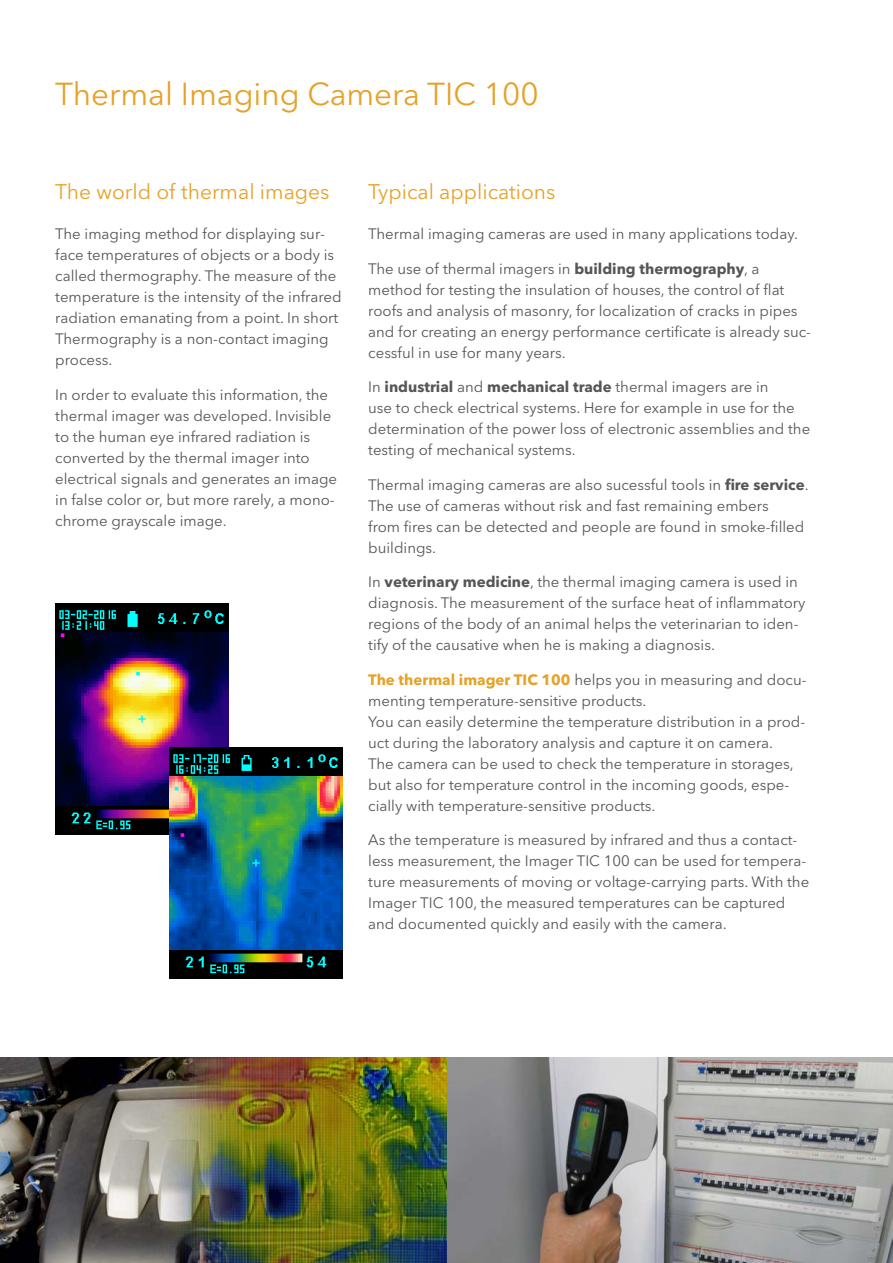
<style>
.page{position:relative;width:893px;height:1263px;background:#fff}
.page>*{position:absolute;margin:0;border:0;box-sizing:border-box;transform-origin:0 0}
.t1{font:31.5px "Avenir Next LT Pro";color:#e5a227}
.t2{font:21px "Avenir Next LT Pro";color:#e5a227}
.t3{font:15px/21px "Avenir Next LT Pro";color:#565655}
.s1{font-weight:700}
.s2{font-weight:700;color:#e5a227}
</style>
<div class="page">
<img style="left:55px;top:604px;width:173px;height:230px">
<img style="left:170px;top:748px;width:173px;height:230px">
<img style="left:446px;top:1057px;width:447px;height:206px">
<img style="left:0;top:1057px;width:446px;height:206px">
<h1 class="t1" style="left:55px;top:75px;width:485px">Thermal Imaging Camera TIC 100</h1>
<h2 class="t2" style="left:55px;top:179px;width:276px">The world of thermal images</h2>
<p class="t3" style="left:55px;top:224px;width:288px">The imaging method for displaying sur&shy;face temperatures of objects or a body is called thermography. The measure of the temperature is the intensity of the infrared radiation emanating from a point. In short Thermography is a non-contact imaging process.</p>
<p class="t3" style="left:55px;top:384px;width:283px">In order to evaluate this information, the thermal imager was developed. Invisible to the human eye infrared radiation is converted by the thermal imager into electrical signals and generates an image in false color or, but more rarely, a mono&shy;chrome grayscale image.</p>
<h2 class="t2" style="left:368px;top:179px;width:189px">Typical applications</h2>
<p class="t3" style="left:368px;top:224px;width:431px">Thermal imaging cameras are used in many applications today.</p>
<p class="t3" style="left:368px;top:258px;width:444px">The use of thermal imagers in <span class="s1">building thermography</span>, a method for testing the insulation of houses, the control of flat roofs and analysis of masonry, for localization of cracks in pipes and for creating an energy performance certificate is already suc&shy;cessful in use for many years.</p>
<p class="t3" style="left:368px;top:377px;width:443px">In <span class="s1">industrial</span> and <span class="s1">mechanical trade</span> thermal imagers are in<br>use to check electrical systems. Here for example in use for the determination of the power loss of electronic assemblies and the testing of mechanical systems.</p>
<p class="t3" style="left:368px;top:474px;width:442px">Thermal imaging cameras are also sucessful tools in <span class="s1">fire service</span>.<br>The use of cameras without risk and fast remaining embers<br>from fires can be detected and people are found in smoke-filled buildings.</p>
<p class="t3" style="left:368px;top:572px;width:439px">In <span class="s1">veterinary medicine</span>, the thermal imaging camera is used in diagnosis. The measurement of the surface heat of inflammatory regions of the body of an animal helps the veterinarian to iden&shy;tify of the causative when he is making a diagnosis.</p>
<p class="t3" style="left:368px;top:669px;width:440px"><span class="s2">The thermal imager TIC 100</span> helps you in measuring and docu&shy;menting temperature-sensitive products.<br>You can easily determine the temperature distribution in a prod&shy;uct during the laboratory analysis and capture it on camera.<br>The camera can be used to check the temperature in storages, but also for temperature control in the incoming goods, espe&shy;cially with temperature-sensitive products.</p>
<p class="t3" style="left:368px;top:830px;width:442px">As the temperature is measured by infrared and thus a contact&shy;less measurement, the Imager TIC 100 can be used for tempera&shy;ture measurements of moving or voltage-carrying parts. With the Imager TIC 100, the measured temperatures can be captured and documented quickly and easily with the camera.</p>
</div>
